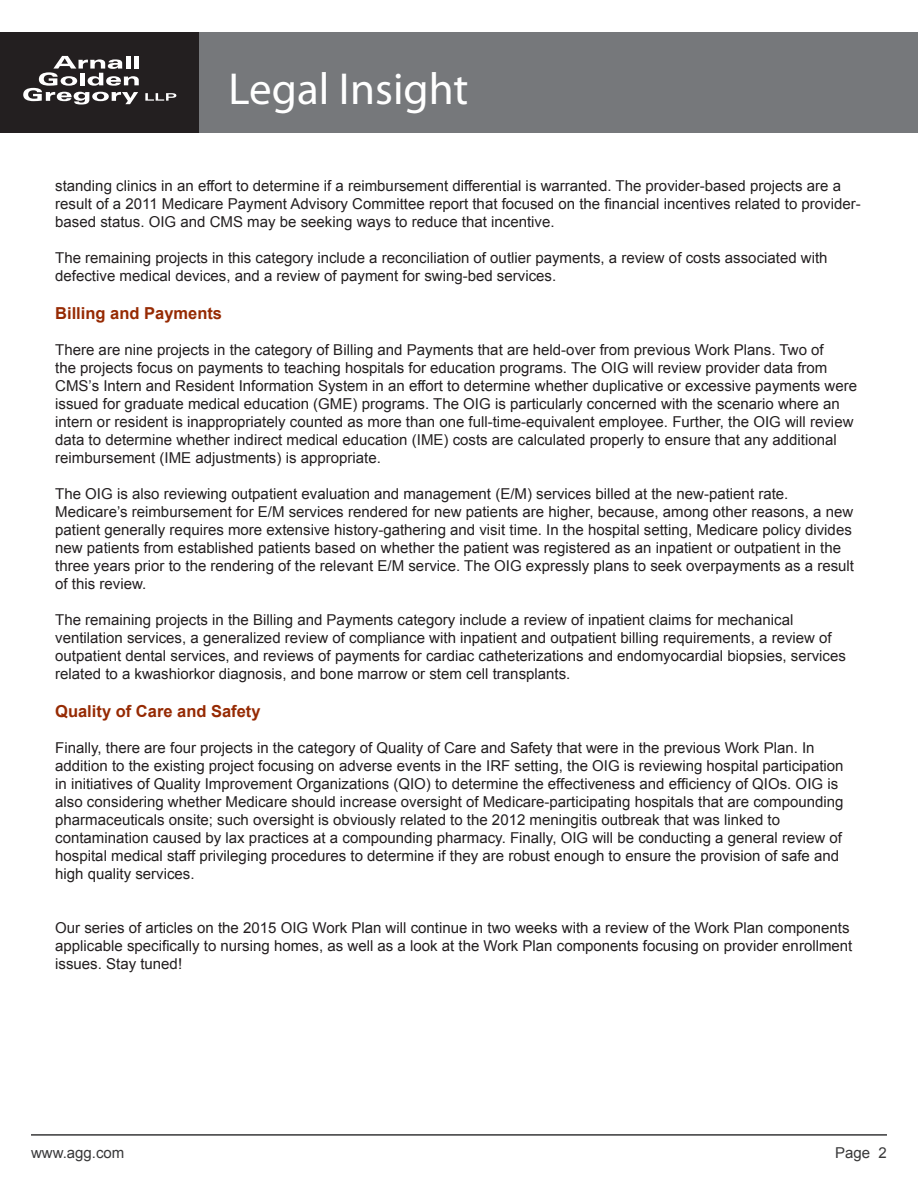
<style>
.page{position:relative;width:918px;height:1188px;background:#fff}
.page>*{position:absolute;margin:0;border:0;box-sizing:border-box;transform-origin:0 0}
.t1{font:45px "Myriad Pro";color:#fff}
.Subtitles{font:700 16.5px "Arial";color:#962a03}
.Regular_text{font:15px/18px "Arial";color:#231f20}
.t2{font:15px "Arial";color:#383839}
</style>
<div class="page">
<div style="left:0;top:32px;width:200px;height:101px;background:#231f20"></div>
<svg style="left:23px;top:56px;width:116px;height:49px"></svg>
<svg style="left:145px;top:93px;width:31px;height:8px"></svg>
<div style="left:200px;top:32px;width:718px;height:101px;background:#76787b"></div>
<hr style="left:31px;top:1134px;width:856px;height:2px;background:#383839">
<h1 class="t1" style="left:229px;top:61px;width:241px">Legal Insight</h1>
<p class="Regular_text" style="left:55px;top:177px;width:807px">standing clinics in an effort to determine if a reimbursement differential is warranted. The provider-based projects are a result of a 2011 Medicare Payment Advisory Committee report that focused on the financial incentives related to provider&shy;based status. OIG and CMS may be seeking ways to reduce that incentive.</p>
<p class="Regular_text" style="left:55px;top:249px;width:774px">The remaining projects in this category include a reconciliation of outlier payments, a review of costs associated with defective medical devices, and a review of payment for swing-bed services.</p>
<p class="Subtitles" style="left:55px;top:302px;width:168px">Billing and Payments</p>
<p class="Regular_text" style="left:55px;top:341px;width:803px">There are nine projects in the category of Billing and Payments that are held-over from previous Work Plans. Two of<br>the projects focus on payments to teaching hospitals for education programs. The OIG will review provider data from CMS’s Intern and Resident Information System in an effort to determine whether duplicative or excessive payments were issued for graduate medical education (GME) programs. The OIG is particularly concerned with the scenario where an intern or resident is inappropriately counted as more than one full-time-equivalent employee. Further, the OIG will review data to determine whether indirect medical education (IME) costs are calculated properly to ensure that any additional reimbursement (IME adjustments) is appropriate.</p>
<p class="Regular_text" style="left:55px;top:485px;width:800px">The OIG is also reviewing outpatient evaluation and management (E/M) services billed at the new-patient rate.<br>Medicare’s reimbursement for E/M services rendered for new patients are higher, because, among other reasons, a new patient generally requires more extensive history-gathering and visit time. In the hospital setting, Medicare policy divides new patients from established patients based on whether the patient was registered as an inpatient or outpatient in the three years prior to the rendering of the relevant E/M service. The OIG expressly plans to seek overpayments as a result of this review.</p>
<p class="Regular_text" style="left:55px;top:611px;width:792px">The remaining projects in the Billing and Payments category include a review of inpatient claims for mechanical ventilation services, a generalized review of compliance with inpatient and outpatient billing requirements, a review of outpatient dental services, and reviews of payments for cardiac catheterizations and endomyocardial biopsies, services related to a kwashiorkor diagnosis, and bone marrow or stem cell transplants.</p>
<p class="Subtitles" style="left:55px;top:700px;width:207px">Quality of Care and Safety</p>
<p class="Regular_text" style="left:55px;top:738px;width:790px">Finally, there are four projects in the category of Quality of Care and Safety that were in the previous Work Plan. In addition to the existing project focusing on adverse events in the IRF setting, the OIG is reviewing hospital participation in initiatives of Quality Improvement Organizations (QIO) to determine the effectiveness and efficiency of QIOs. OIG is also considering whether Medicare should increase oversight of Medicare-participating hospitals that are compounding pharmaceuticals onsite; such oversight is obviously related to the 2012 meningitis outbreak that was linked to contamination caused by lax practices at a compounding pharmacy. Finally, OIG will be conducting a general review of hospital medical staff privileging procedures to determine if they are robust enough to ensure the provision of safe and high quality services.</p>
<p class="Regular_text" style="left:55px;top:918px;width:799px">Our series of articles on the 2015 OIG Work Plan will continue in two weeks with a review of the Work Plan components applicable specifically to nursing homes, as well as a look at the Work Plan components focusing on provider enrollment issues. Stay tuned!</p>
<p class="t2" style="left:31px;top:1142px;width:95px">www.agg.com</p>
<p class="t2" style="left:835px;top:1142px;width:53px">Page 2</p>
</div>
